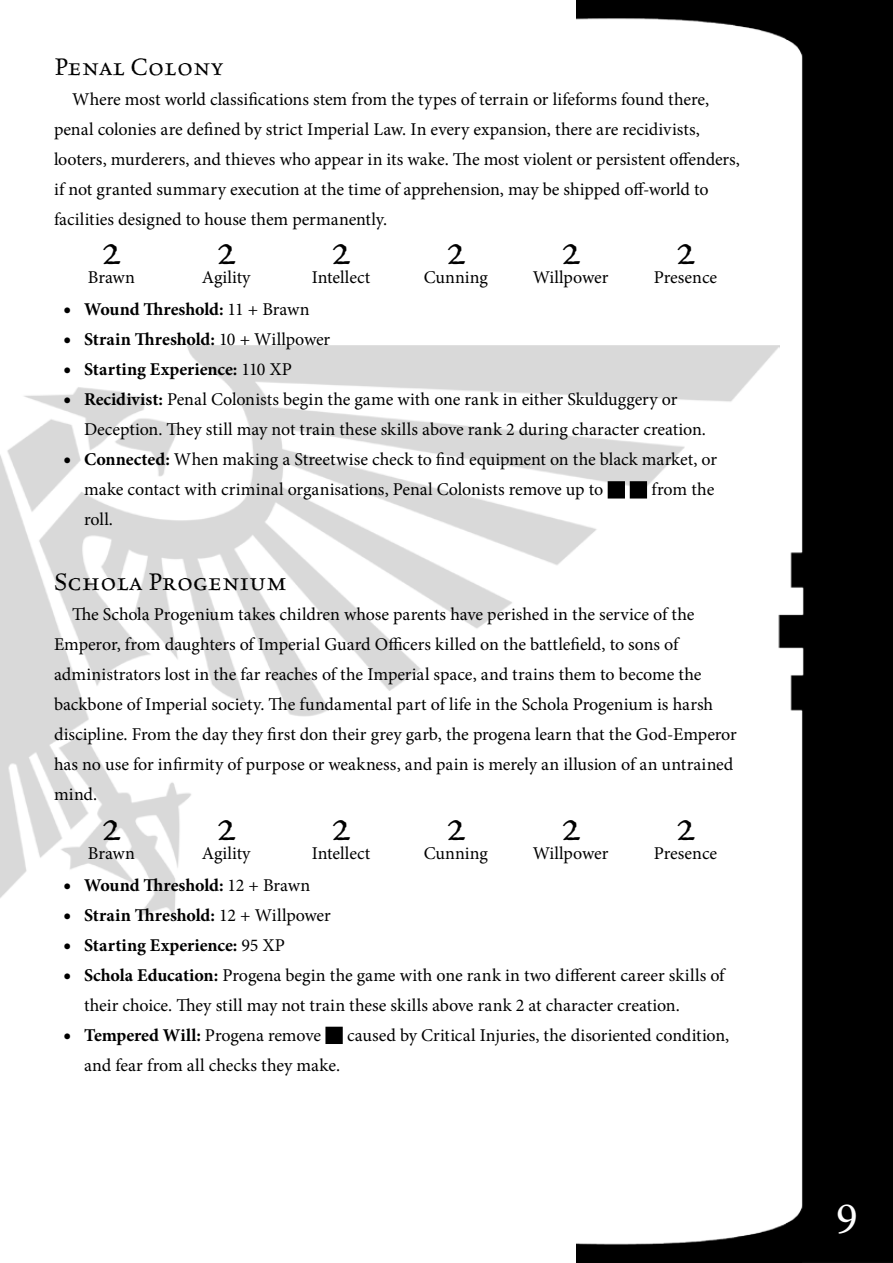
<style>
.page{position:relative;width:893px;height:1263px;background:#fff}
.page>*{position:absolute;margin:0;border:0;box-sizing:border-box;transform-origin:0 0}
.t1{font:45px "Celestia Antiqua Std";color:#000}
.t2{font:45px "Minion Pro";color:#fff}
.t3{font:27px "Celestia Antiqua Std";color:#000}
.t4{font:18px/30px "Minion Pro";letter-spacing:-.005em;color:#000}
.t5{font:700 18px "Minion Pro";letter-spacing:-.005em;color:#000}
.s1{font-size:21px}
.s2{font-weight:400}
.s3{font-weight:700;font-size:21px}
.s4{font-weight:700}
</style>
<div class="page">
<img style="left:577px;top:0;width:316px;height:1263px">
<img style="left:0;top:345px;width:780px;height:572px">
<div style="left:608px;top:481px;width:17px;height:17px;border:3px solid #000"></div>
<div style="left:630px;top:481px;width:17px;height:17px;border:3px solid #000"></div>
<div style="left:325px;top:1027px;width:18px;height:17px;border:3px solid #000"></div>
<svg style="left:609px;top:483px;width:14px;height:14px"></svg>
<svg style="left:631px;top:483px;width:15px;height:14px"></svg>
<svg style="left:327px;top:1028px;width:14px;height:14px"></svg>
<h2 class="t3" style="left:54px;top:53px;width:171px">Penal Colony</h2>
<p class="t4" style="left:54px;top:84px;width:687px;text-indent:18px">Where most world classifications stem from the types of terrain or lifeforms found there, penal colonies are defined by strict Imperial Law. In every expansion, there are recidivists, looters, murderers, and thieves who appear in its wake. The most violent or persistent offenders, if not granted summary execution at the time of apprehension, may be shipped off-world to facilities designed to house them permanently.</p>
<h1 class="t1" style="left:101px;top:227px;width:22px">2</h1>
<h1 class="t1" style="left:216px;top:227px;width:22px">2</h1>
<h1 class="t1" style="left:331px;top:227px;width:22px">2</h1>
<h1 class="t1" style="left:445px;top:227px;width:22px">2</h1>
<h1 class="t1" style="left:560px;top:227px;width:22px">2</h1>
<h1 class="t1" style="left:675px;top:227px;width:22px">2</h1>
<p class="t4" style="left:88px;top:263px;width:48px">Brawn</p>
<p class="t4" style="left:202px;top:263px;width:50px">Agility</p>
<p class="t4" style="left:312px;top:263px;width:60px">Intellect</p>
<p class="t4" style="left:424px;top:263px;width:65px">Cunning</p>
<p class="t4" style="left:533px;top:263px;width:77px">Willpower</p>
<p class="t4" style="left:654px;top:263px;width:65px">Presence</p>
<p class="t5" style="left:63px;top:297px;width:248px"><span class="s1">•</span> Wound Threshold: <span class="s2">11 + Brawn</span></p>
<p class="t5" style="left:63px;top:327px;width:269px"><span class="s1">•</span> Strain Threshold: <span class="s2">10 + Willpower</span></p>
<p class="t5" style="left:63px;top:357px;width:230px"><span class="s1">•</span> Starting Experience: <span class="s2">110 XP</span></p>
<p class="t4" style="left:84px;top:385px;width:623px;text-indent:-21px"><span class="s3">•</span> <span class="s4">Recidivist:</span> Penal Colonists begin the game with one rank in either Skulduggery or<br>Deception. They still may not train these skills above rank 2 during character creation.</p>
<p class="t4" style="left:84px;top:445px;width:635px;text-indent:-21px"><span class="s3">•</span> <span class="s4">Connected:</span> When making a Streetwise check to find equipment on the black market, or make contact with criminal organisations, Penal Colonists remove up to</p>
<p class="t4" style="left:651px;top:475px;width:64px">from the</p>
<p class="t4" style="left:84px;top:505px;width:31px">roll.</p>
<h2 class="t3" style="left:54px;top:568px;width:235px">Schola Progenium</h2>
<p class="t4" style="left:54px;top:600px;width:684px;text-indent:18px">The Schola Progenium takes children whose parents have perished in the service of the Emperor, from daughters of Imperial Guard Officers killed on the battlefield, to sons of administrators lost in the far reaches of the Imperial space, and trains them to become the backbone of Imperial society. The fundamental part of life in the Schola Progenium is harsh discipline. From the day they first don their grey garb, the progena learn that the God-Emperor has no use for infirmity of purpose or weakness, and pain is merely an illusion of an untrained mind.</p>
<h1 class="t1" style="left:101px;top:803px;width:22px">2</h1>
<h1 class="t1" style="left:216px;top:803px;width:22px">2</h1>
<h1 class="t1" style="left:331px;top:803px;width:22px">2</h1>
<h1 class="t1" style="left:445px;top:803px;width:22px">2</h1>
<h1 class="t1" style="left:560px;top:803px;width:22px">2</h1>
<h1 class="t1" style="left:675px;top:803px;width:22px">2</h1>
<p class="t4" style="left:88px;top:838px;width:48px">Brawn</p>
<p class="t4" style="left:202px;top:838px;width:50px">Agility</p>
<p class="t4" style="left:312px;top:838px;width:60px">Intellect</p>
<p class="t4" style="left:424px;top:838px;width:65px">Cunning</p>
<p class="t4" style="left:533px;top:838px;width:77px">Willpower</p>
<p class="t4" style="left:654px;top:838px;width:65px">Presence</p>
<p class="t5" style="left:63px;top:872px;width:249px"><span class="s1">•</span> Wound Threshold: <span class="s2">12 + Brawn</span></p>
<p class="t5" style="left:63px;top:902px;width:269px"><span class="s1">•</span> Strain Threshold: <span class="s2">12 + Willpower</span></p>
<p class="t5" style="left:63px;top:932px;width:223px"><span class="s1">•</span> Starting Experience: <span class="s2">95 XP</span></p>
<p class="t4" style="left:84px;top:960px;width:642px;text-indent:-21px"><span class="s3">•</span> <span class="s4">Schola Education:</span> Progena begin the game with one rank in two different career skills of their choice. They still may not train these skills above rank 2 at character creation.</p>
<p class="t5" style="left:63px;top:1022px;width:259px"><span class="s1">•</span> Tempered Will: <span class="s2">Progena remove</span></p>
<p class="t4" style="left:347px;top:1020px;width:384px">caused by Critical Injuries, the disoriented condition,</p>
<p class="t4" style="left:84px;top:1050px;width:258px">and fear from all checks they make.</p>
<h1 class="t2" style="left:836px;top:1188px;width:23px">9</h1>
</div>
